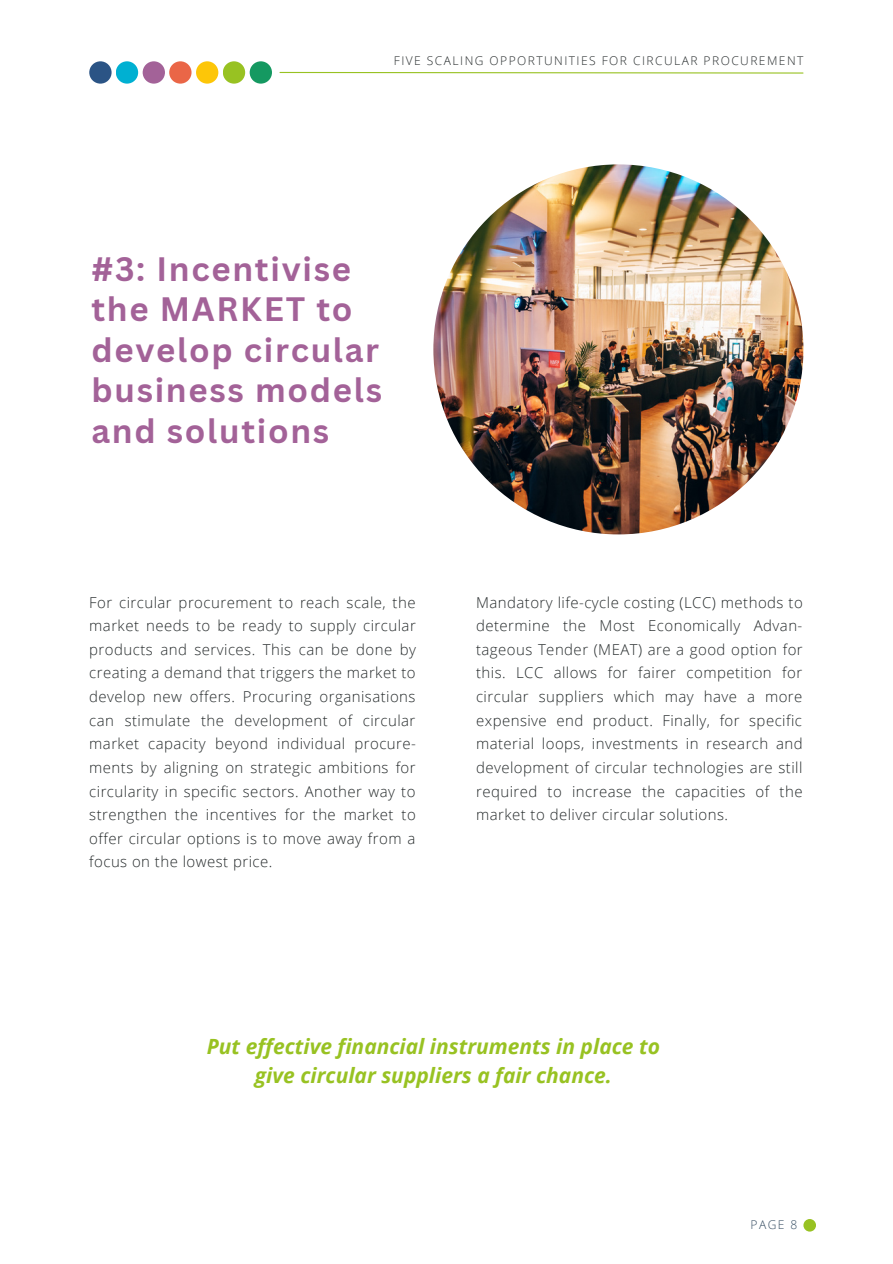
<style>
.page{position:relative;width:893px;height:1264px;background:#fff}
.page>*{position:absolute;margin:0;border:0;box-sizing:border-box;transform-origin:0 0}
.t1{font:700 33px/40.5px "Canva Sans";letter-spacing:.05em;color:#a36298}
.t2{font:italic 700 21px/29.2px "Open Sans";color:#98c222;text-align:center}
.t3{font:300 15px/23.5px "Open Sans";letter-spacing:.03em;color:#262b2c;text-align:justify}
.t4{font:300 12px "Open Sans";letter-spacing:.12em;color:#262b2c}
.t5{font:300 12px "Open Sans";color:#364d62}
</style>
<div class="page">
<div style="left:803px;top:1218px;width:13px;height:13px;background:#98c222;border-radius:50%"></div>
<img style="left:433px;top:164px;width:370px;height:370px;border-radius:50%">
<svg style="left:279px;top:71px;width:525px;height:3px"></svg>
<div style="left:89px;top:61px;width:23px;height:23px;background:#2b5485;border-radius:50%"></div>
<div style="left:116px;top:61px;width:22px;height:23px;background:#00b0d2;border-radius:50%"></div>
<div style="left:143px;top:61px;width:22px;height:23px;background:#a36298;border-radius:50%"></div>
<div style="left:169px;top:61px;width:22px;height:23px;background:#ea6647;border-radius:50%"></div>
<div style="left:196px;top:61px;width:22px;height:23px;background:#fdc608;border-radius:50%"></div>
<div style="left:223px;top:61px;width:22px;height:23px;background:#98c222;border-radius:50%"></div>
<div style="left:250px;top:61px;width:22px;height:23px;background:#159961;border-radius:50%"></div>
<p class="t4" style="left:394px;top:52px;width:411px">FIVE SCALING OPPORTUNITIES FOR CIRCULAR PROCUREMENT</p>
<p class="t1" style="left:91px;top:248px;width:292px">#3: Incentivise the MARKET to develop circular business models and solutions</p>
<p class="t3" style="left:89px;top:590px;width:328px">For circular procurement to reach scale, the market needs to be ready to supply circular products and services. This can be done by creating a demand that triggers the market to develop new offers. Procuring organisations can stimulate the development of circular market capacity beyond individual procure&shy;ments by aligning on strategic ambitions for circularity in specific sectors. Another way to strengthen the incentives for the market to offer circular options is to move away from a focus on the lowest price.</p>
<p class="t3" style="left:476px;top:590px;width:328px">Mandatory life-cycle costing (LCC) methods to determine the Most Economically Advan&shy;tageous Tender (MEAT) are a good option for this. LCC allows for fairer competition for circular suppliers which may have a more expensive end product. Finally, for specific material loops, investments in research and development of circular technologies are still required to increase the capacities of the market to deliver circular solutions.</p>
<p class="t2" style="left:207px;top:1030px;width:454px">Put effective financial instruments in place to give circular suppliers a fair chance.</p>
<p class="t5" style="left:750px;top:1216px;width:48px">PAGE 8</p>
</div>
